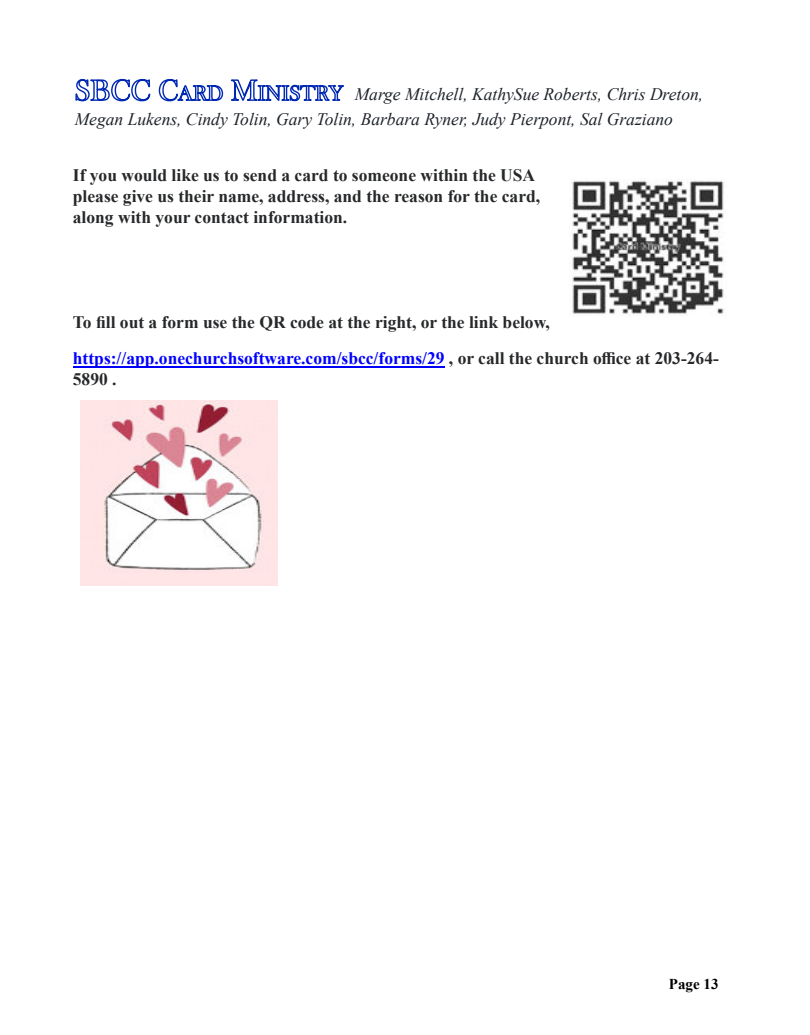
<style>
.page{position:relative;width:810px;height:1035px;background:#fff}
.page>*{position:absolute;margin:0;border:0;box-sizing:border-box;transform-origin:0 0}
.t1{font:700 17.5px/21px "Times New Roman";color:#26282a}
.t2{font:italic 17.5px/25px "Times New Roman";color:#1d2228}
.t3{font:700 15px "Times New Roman";color:#000}
.s1{font-family:"Bask Old Face";font-style:normal;font-size:30px;color:#0028b3}
.s2{font-family:"Bask Old Face";font-style:normal;font-size:21.38px;color:#0028b3}
.s3{color:#00f}
</style>
<div class="page">
<hr style="left:73px;top:366px;width:372px;height:1px;background:#00f">
<img style="left:572px;top:180px;width:152px;height:135px">
<img style="left:81px;top:401px;width:196px;height:185px">
<p class="t2" style="left:75px;top:83px;width:630px"><span class="s1">SBCC C</span><span class="s2">ARD</span> <span class="s1">M</span><span class="s2">INISTRY</span> Marge Mitchell, KathySue Roberts, Chris Dreton,<br>Megan Lukens, Cindy Tolin, Gary Tolin, Barbara Ryner, Judy Pierpont, Sal Graziano</p>
<p class="t1" style="left:73px;top:166px;width:469px">If you would like us to send a card to someone within the USA please give us their name, address, and the reason for the card, along with your contact information.</p>
<p class="t1" style="left:73px;top:306px;width:648px;line-height:36px">To fill out a form use the QR code at the right, or the link below, <span class="s3">https://app.onechurchsoftware.com/sbcc/forms/29</span> , or call the church office at 203-264-</p>
<p class="t1" style="left:73px;top:370px;width:45px">5890 .</p>
<p class="t3" style="left:669px;top:979px;width:51px">Page 13</p>
</div>
